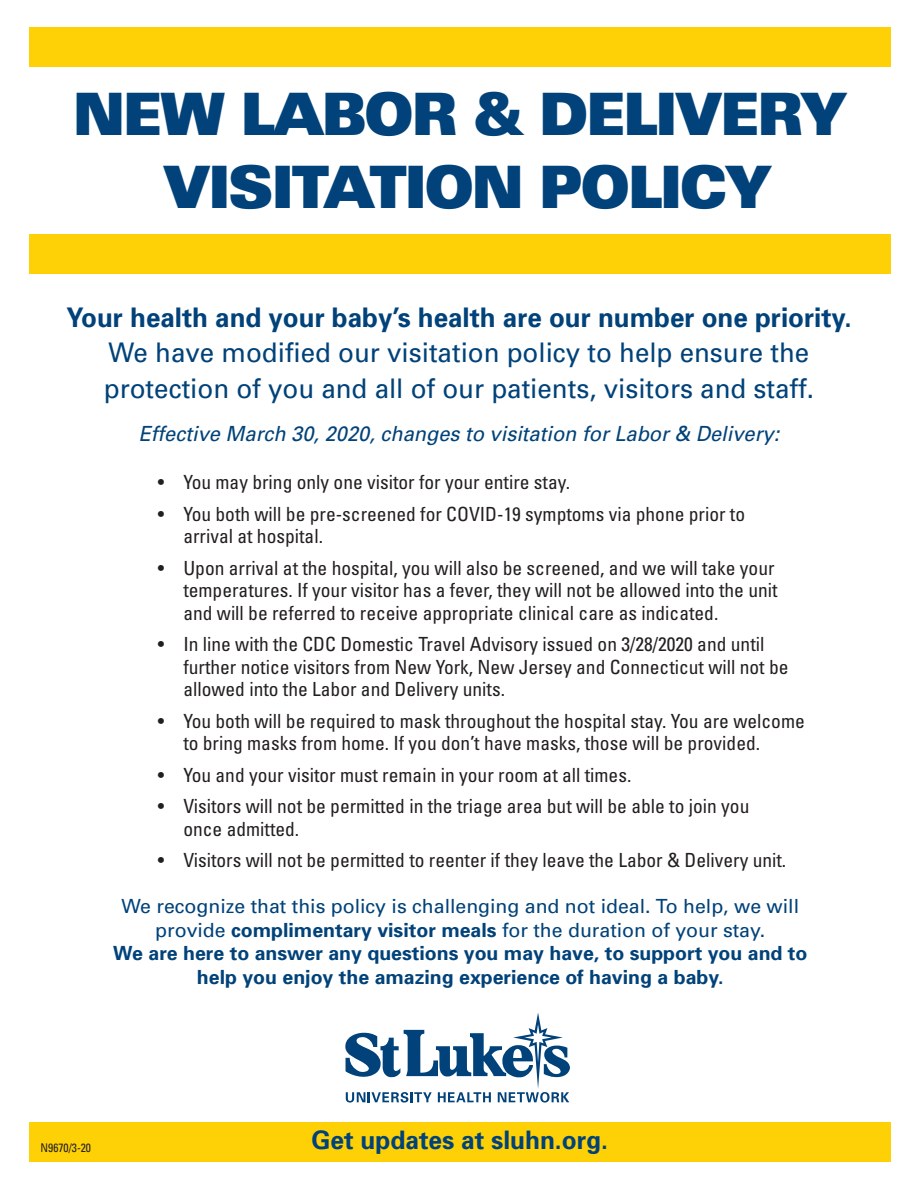
<style>
.page{position:relative;width:918px;height:1188px;background:#fff}
.page>*{position:absolute;margin:0;border:0;box-sizing:border-box;transform-origin:0 0}
.t1{font:900 expanded 58.5px/72.2px "Univers";letter-spacing:-.05em;color:#004279;text-align:center;scale:.8 1}
.t2{font:27px/35.2px "Univers";color:#004279;scale:.96 1}
.t3{font:700 27px "Univers";color:#004279;scale:.96 1}
.t4{font:700 25.5px "Univers";color:#004279;scale:.96 1}
.t5{font:italic 20.85px "Univers";color:#004279;scale:.96 1}
.t6{font:condensed 19.5px/22.5px "Univers";color:#231f20}
.t7{font:700 19.5px/23.4px "Univers";color:#004279;text-align:center}
.t8{font:condensed 12px "Univers";color:#231f20;scale:.96 1}
.s1{font-weight:400}
</style>
<div class="page">
<div style="left:30px;top:27px;width:861px;height:40px;background:#fed006"></div>
<div style="left:30px;top:234px;width:861px;height:39px;background:#fed006"></div>
<div style="left:30px;top:1122px;width:861px;height:39px;background:#fed006"></div>
<svg style="left:345px;top:1013px;width:225px;height:90px"></svg>
<h1 class="t1" style="left:73px;top:78px;width:970px">NEW LABOR &amp; DELIVERY<br>VISITATION POLICY</h1>
<h2 class="t3" style="left:66px;top:300px;width:820px">Your health and your baby’s health are our number one priority.</h2>
<h2 class="t2" style="left:104px;top:335px;width:741px">We have modified our visitation policy to help ensure the protection of you and all of our patients, visitors and staff.</h2>
<p class="t5" style="left:139px;top:420px;width:669px">Effective March 30, 2020, changes to visitation for Labor &amp; Delivery:</p>
<p class="t6" style="left:158px;top:470px;width:414px">• You may bring only one visitor for your entire stay.</p>
<p class="t6" style="left:183px;top:502px;width:563px;text-indent:-25px">• You both will be pre-screened for COVID-19 symptoms via phone prior to arrival at hospital.</p>
<p class="t6" style="left:183px;top:556px;width:596px;text-indent:-25px">• Upon arrival at the hospital, you will also be screened, and we will take your temperatures. If your visitor has a fever, they will not be allowed into the unit and will be referred to receive appropriate clinical care as indicated.</p>
<p class="t6" style="left:183px;top:632px;width:607px;text-indent:-25px">• In line with the CDC Domestic Travel Advisory issued on 3/28/2020 and until further notice visitors from New York, New Jersey and Connecticut will not be allowed into the Labor and Delivery units.</p>
<p class="t6" style="left:183px;top:709px;width:623px;text-indent:-25px">• You both will be required to mask throughout the hospital stay. You are welcome to bring masks from home. If you don’t have masks, those will be provided.</p>
<p class="t6" style="left:158px;top:763px;width:475px">• You and your visitor must remain in your room at all times.</p>
<p class="t6" style="left:183px;top:794px;width:568px;text-indent:-25px">• Visitors will not be permitted in the triage area but will be able to join you once admitted.</p>
<p class="t6" style="left:158px;top:848px;width:630px">• Visitors will not be permitted to reenter if they leave the Labor &amp; Delivery unit.</p>
<p class="t7" style="left:113px;top:894px;width:696px"><span class="s1">We recognize that this policy is challenging and not ideal. To help, we will provide</span> complimentary visitor meals <span class="s1">for the duration of your stay.<br></span>We are here to answer any questions you may have, to support you and to help you enjoy the amazing experience of having a baby.</p>
<p class="t8" style="left:41px;top:1140px;width:54px">N9670/3-20</p>
<h3 class="t4" style="left:312px;top:1124px;width:310px">Get updates at sluhn.org.</h3>
</div>
